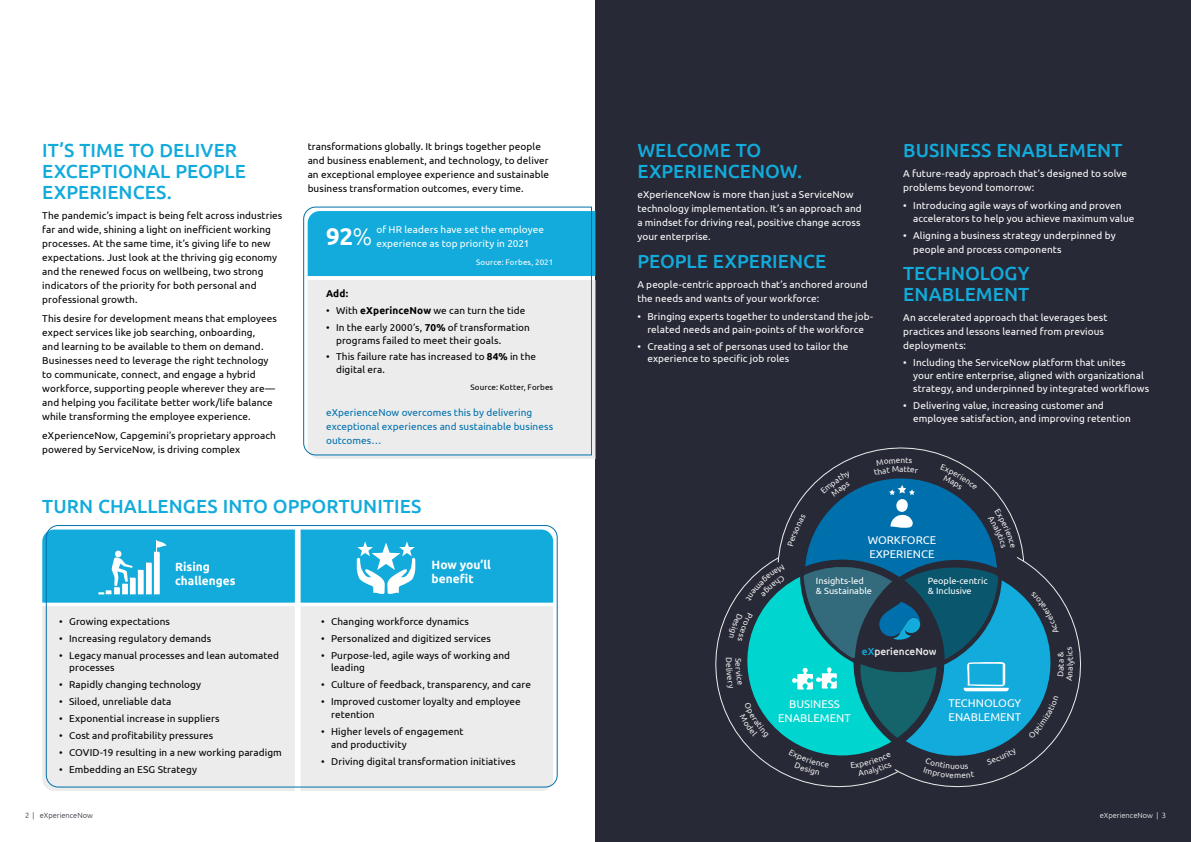
<style>
.page{position:relative;width:1191px;height:842px;background:#fff}
.page>*{position:absolute;margin:0;border:0;box-sizing:border-box;transform-origin:0 0}
.t1{font:700 24px "Ubuntu";color:#fff}
.t2{font:500 19px/21px "Ubuntu";letter-spacing:.005em;color:#12abdb}
.t3{font:700 12px/14px "Ubuntu";color:#fff}
.t4{font:11.2px/14px "Ubuntu";color:#fff}
.t5{font:500 10.1px "Ubuntu";color:#ececec}
.t6{font:10px/14px "Ubuntu";letter-spacing:.005em;color:#000}
.t7{font:10px/14px "Ubuntu";letter-spacing:.01em;color:#fff}
.t8{font:10px/14px "Ubuntu";letter-spacing:.005em;color:#0070ad}
.t9{font:700 10px "Ubuntu";color:#000}
.t10{font:9.1px/10.1px "Ubuntu";color:#fff}
.t11{font:8.3px "Ubuntu";color:#ececec}
.t12{font:8px "Ubuntu";letter-spacing:.015em;color:#000}
.t13{font:8px "Ubuntu";letter-spacing:.015em;color:#fff}
.t14{font:300 7.5px "Ubuntu";color:#272936}
.t15{font:300 7.5px "Ubuntu";color:#fff}
.s1{font-weight:300}
.s2{font-weight:700}
.s3{color:#12abdb}
</style>
<div class="page">
<div style="left:595px;top:0;width:596px;height:842px;background:#272936"></div>
<div style="left:42px;top:606px;width:253px;height:185px;background:#ececec"></div>
<div style="left:300px;top:606px;width:253px;height:185px;background:#ececec"></div>
<svg style="left:311px;top:280px;width:284px;height:179px;background:#d9e2e7"></svg>
<div style="left:46px;top:525px;width:511px;height:262px;border:1px solid #0070ad;border-radius:12px"></div>
<svg style="left:303px;top:207px;width:289px;height:248px;background:#abd6e5"></svg>
<svg style="left:818px;top:528px;width:263px;height:260px"></svg>
<svg style="left:767px;top:764px;width:156px;height:11px"></svg>
<svg style="left:794px;top:463px;width:214px;height:45px"></svg>
<svg style="left:841px;top:555px;width:227px;height:211px"></svg>
<div style="left:896px;top:499px;width:11px;height:13px;background:#fff;border-radius:50%"></div>
<svg style="left:889px;top:485px;width:26px;height:10px"></svg>
<svg style="left:741px;top:739px;width:216px;height:25px"></svg>
<svg style="left:42px;top:529px;width:511px;height:74px;background:#26b2de"></svg>
<svg style="left:923px;top:758px;width:31px;height:20px"></svg>
<svg style="left:960px;top:764px;width:14px;height:14px"></svg>
<svg style="left:986px;top:748px;width:31px;height:17px"></svg>
<svg style="left:1028px;top:696px;width:30px;height:43px"></svg>
<svg style="left:1057px;top:647px;width:17px;height:34px"></svg>
<svg style="left:1031px;top:591px;width:28px;height:43px"></svg>
<svg style="left:788px;top:749px;width:41px;height:27px"></svg>
<svg style="left:850px;top:752px;width:48px;height:24px"></svg>
<svg style="left:820px;top:471px;width:31px;height:25px"></svg>
<svg style="left:874px;top:463px;width:44px;height:12px"></svg>
<svg style="left:940px;top:464px;width:37px;height:26px"></svg>
<svg style="left:726px;top:508px;width:291px;height:231px"></svg>
<h2 class="t2" style="left:42px;top:139px;width:205px">IT’S TIME TO DELIVER<br>EXCEPTIONAL PEOPLE<br>EXPERIENCES.</h2>
<p class="t6" style="left:42px;top:208px;width:242px">The pandemic’s impact is being felt across industries far and wide, shining a light on inefficient working processes. At the same time, it’s giving life to new expectations. Just look at the thriving gig economy and the renewed focus on wellbeing, two strong indicators of the priority for both personal and professional growth.</p>
<p class="t6" style="left:42px;top:311px;width:236px">This desire for development means that employees expect services like job searching, onboarding,<br>and learning to be available to them on demand.<br>Businesses need to leverage the right technology to communicate, connect, and engage a hybrid workforce, supporting people wherever they are— and helping you facilitate better work/life balance while transforming the employee experience.</p>
<p class="t6" style="left:42px;top:428px;width:235px">eXperienceNow, Capgemini’s proprietary approach powered by ServiceNow, is driving complex</p>
<p class="t6" style="left:308px;top:139px;width:243px">transformations globally. It brings together people and business enablement, and technology, to deliver an exceptional employee experience and sustainable business transformation outcomes, every time.</p>
<p class="t7" style="left:376px;top:222px;width:169px">of HR leaders have set the employee experience as top priority in 2021</p>
<p class="t13" style="left:476px;top:257px;width:79px">Source: Forbes, 2021</p>
<h1 class="t1" style="left:326px;top:221px;width:48px">92<span class="s1">%</span></h1>
<p class="t9" style="left:326px;top:287px;width:24px">Add:</p>
<p class="t6" style="left:326px;top:303px;width:201px">• With <span class="s2">eXperinceNow</span> we can turn the tide</p>
<p class="t6" style="left:336px;top:320px;width:195px;line-height:12.9px;text-indent:-10px">• In the early 2000’s, <span class="s2">70%</span> of transformation programs failed to meet their goals.</p>
<p class="t6" style="left:336px;top:350px;width:202px;line-height:12.9px;text-indent:-10px">• This failure rate has increased to <span class="s2">84%</span> in the digital era.</p>
<p class="t12" style="left:470px;top:382px;width:84px">Source: Kotter, Forbes</p>
<p class="t8" style="left:326px;top:405px;width:228px">eXperienceNow overcomes this by delivering exceptional experiences and sustainable business outcomes…</p>
<h2 class="t2" style="left:42px;top:495px;width:381px">TURN CHALLENGES INTO OPPORTUNITIES</h2>
<p class="t3" style="left:175px;top:559px;width:62px">Rising challenges</p>
<p class="t3" style="left:431px;top:557px;width:61px">How you’ll benefit</p>
<p class="t6" style="left:59px;top:614px;width:112px">• Growing expectations</p>
<p class="t6" style="left:59px;top:631px;width:154px">• Increasing regulatory demands</p>
<p class="t6" style="left:69px;top:648px;width:211px;line-height:12.9px;text-indent:-10px">• Legacy manual processes and lean automated processes</p>
<p class="t6" style="left:59px;top:677px;width:143px">• Rapidly changing technology</p>
<p class="t6" style="left:59px;top:694px;width:114px">• Siloed, unreliable data</p>
<p class="t6" style="left:59px;top:711px;width:162px">• Exponential increase in suppliers</p>
<p class="t6" style="left:59px;top:728px;width:156px">• Cost and profitability pressures</p>
<p class="t6" style="left:59px;top:745px;width:224px">• COVID-19 resulting in a new working paradigm</p>
<p class="t6" style="left:59px;top:762px;width:139px">• Embedding an ESG Strategy</p>
<p class="t6" style="left:321px;top:614px;width:149px">• Changing workforce dynamics</p>
<p class="t6" style="left:321px;top:631px;width:171px">• Personalized and digitized services</p>
<p class="t6" style="left:331px;top:648px;width:180px;line-height:12.9px;text-indent:-10px">• Purpose-led, agile ways of working and leading</p>
<p class="t6" style="left:321px;top:677px;width:211px">• Culture of feedback, transparency, and care</p>
<p class="t6" style="left:331px;top:695px;width:191px;line-height:12.9px;text-indent:-10px">• Improved customer loyalty and employee retention</p>
<p class="t6" style="left:331px;top:725px;width:134px;line-height:12.9px;text-indent:-10px">• Higher levels of engagement and productivity</p>
<p class="t6" style="left:321px;top:754px;width:196px">• Driving digital transformation initiatives</p>
<h2 class="t2" style="left:637px;top:139px;width:166px">WELCOME TO<br>EXPERIENCENOW.</h2>
<p class="t7" style="left:637px;top:187px;width:226px">eXperienceNow is more than just a ServiceNow technology implementation. It’s an approach and a mindset for driving real, positive change across your enterprise.</p>
<h2 class="t2" style="left:637px;top:250px;width:191px">PEOPLE EXPERIENCE</h2>
<p class="t7" style="left:637px;top:277px;width:232px">A people-centric approach that’s anchored around the needs and wants of your workforce:</p>
<p class="t7" style="left:637px;top:309px;width:237px;line-height:12.9px;text-align:center">• Bringing experts together to understand the job&shy;related needs and pain-points of the workforce</p>
<p class="t7" style="left:647px;top:339px;width:203px;line-height:12.9px;text-indent:-10px">• Creating a set of personas used to tailor the experience to specific job roles</p>
<h2 class="t2" style="left:903px;top:139px;width:221px">BUSINESS ENABLEMENT</h2>
<p class="t7" style="left:903px;top:166px;width:225px">A future-ready approach that’s designed to solve problems beyond tomorrow:</p>
<p class="t7" style="left:913px;top:198px;width:223px;line-height:12.9px;text-indent:-10px">• Introducing agile ways of working and proven accelerators to help you achieve maximum value</p>
<p class="t7" style="left:913px;top:228px;width:204px;text-indent:-10px">• Aligning a business strategy underpinned by people and process components</p>
<h2 class="t2" style="left:903px;top:262px;width:128px">TECHNOLOGY<br>ENABLEMENT</h2>
<p class="t7" style="left:903px;top:310px;width:206px">An accelerated approach that leverages best practices and lessons learned from previous deployments:</p>
<p class="t7" style="left:913px;top:356px;width:237px;line-height:12.9px;text-indent:-10px">• Including the ServiceNow platform that unites<br>your entire enterprise, aligned with organizational strategy, and underpinned by integrated workflows</p>
<p class="t7" style="left:913px;top:399px;width:219px;line-height:12.9px;text-indent:-10px">• Delivering value, increasing customer and employee satisfaction, and improving retention</p>
<p class="t11" style="left:900px;top:455px;width:6px">n</p>
<p class="t11" style="left:899px;top:464px;width:6px">a</p>
<p class="t4" style="left:867px;top:533px;width:70px">WORKFORCE<br>EXPERIENCE</p>
<p class="t10" style="left:816px;top:575px;width:58px">Insights-led &amp; Sustainable</p>
<p class="t10" style="left:928px;top:575px;width:61px">People-centric &amp; Inclusive</p>
<p class="t5" style="left:862px;top:645px;width:76px"><span class="s3">eX</span>perienceNow</p>
<p class="t4" style="left:778px;top:696px;width:74px;text-align:center">BUSINESS<br>ENABLEMENT</p>
<p class="t4" style="left:948px;top:696px;width:74px">TECHNOLOGY<br>ENABLEMENT</p>
<p class="t11" style="left:955px;top:761px;width:6px">o</p>
<p class="t11" style="left:954px;top:770px;width:9px">m</p>
<p class="t11" style="left:1056px;top:667px;width:5px;rotate:-90deg">t</p>
<p class="t11" style="left:1065px;top:666px;width:4px;rotate:-90deg">l</p>
<p class="t14" style="left:25px;top:811px;width:69px">2 | eXperienceNow</p>
<p class="t15" style="left:1099px;top:811px;width:68px">eXperienceNow | 3</p>
</div>
